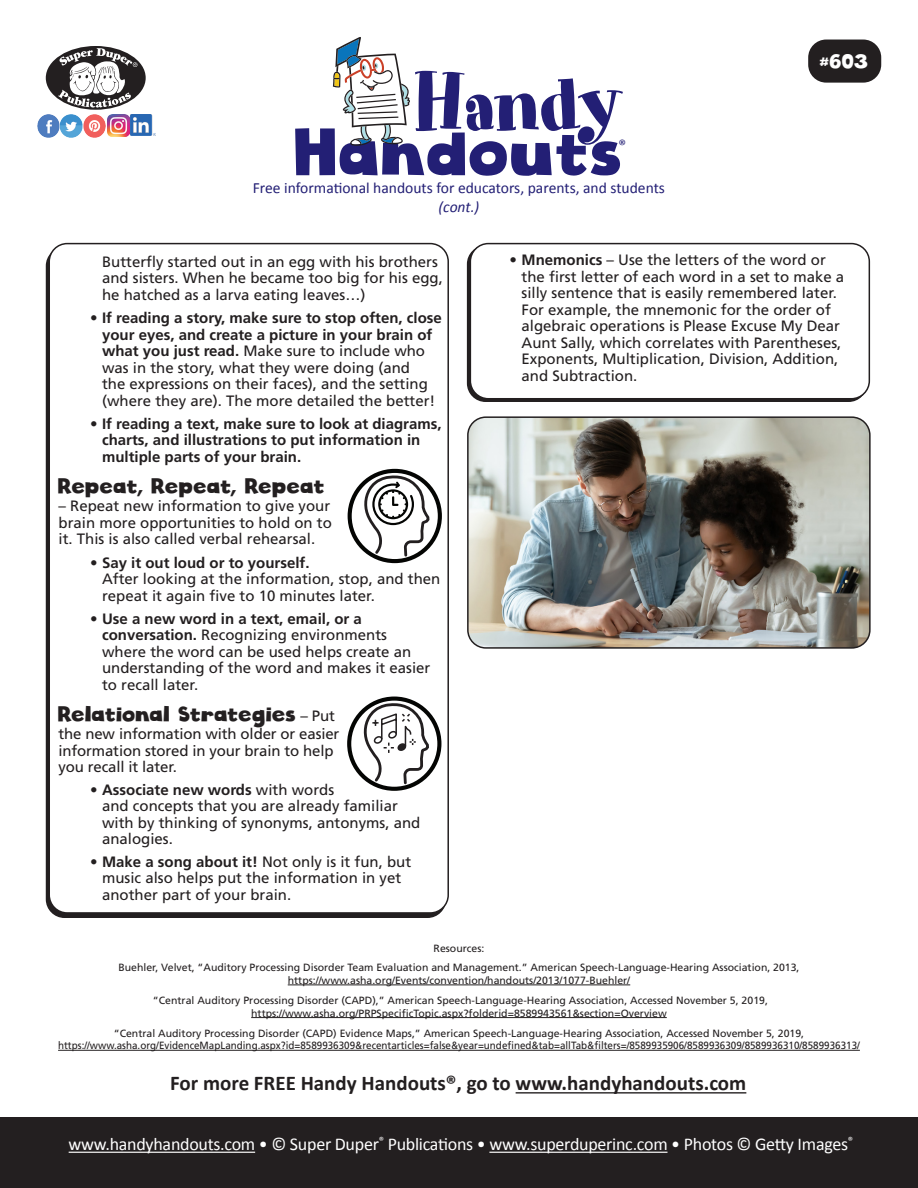
<style>
.page{position:relative;width:918px;height:1188px;background:#fff}
.page>*{position:absolute;margin:0;border:0;box-sizing:border-box;transform-origin:0 0}
.t1{font:79.2px "Art Department JNL";letter-spacing:-.03em;color:#231f75}
.t2{font:64.8px "Cloudy Witha Chanceof Love";color:#231f75}
.HH_TEXT{font:700 21px "Calibri";color:#231f20}
.HH_TEXT-2{font:21px "Cloudy Witha Chanceof Love";letter-spacing:-.01em;color:#231f20}
.t3{font:19.5px "Cloudy Witha Chanceof Love";color:#fff}
.t4{font:18px "Calibri";letter-spacing:-.015em;color:#fff}
.t5{font:15.6px "Calibri";color:#231f75}
.t6{font:italic 15.6px "Calibri";color:#231f75}
.t7{font:15.15px "Calibri";color:#231f75}
.HH_TEXT-3{font:15px/16.5px "Frutiger";color:#231f20}
.HH_TEXT-4{font:700 15px/16.5px "Frutiger";color:#231f20}
.HH_Title{font:10.5px/12.6px "Frutiger";color:#231f20;text-align:center}
.s1{font-weight:700}
.s2{font-family:"Frutiger";font-size:15px}
</style>
<div class="page">
<img style="left:470px;top:419px;width:398px;height:227px">
<div style="left:467px;top:416px;width:404px;height:233px;border:2px solid #231f20;border-radius:18px"></div>
<div style="left:467px;top:245px;width:400px;height:157px;border:2px solid #231f20;border-radius:18px"></div>
<div style="left:49px;top:243px;width:400px;height:671px;border:2px solid #231f20;border-radius:18px"></div>
<div style="left:470px;top:244px;width:399px;height:155px;background:#fff;border-radius:18px"></div>
<div style="left:470px;top:243px;width:400px;height:156px;border:2px solid #231f20;border-radius:18px"></div>
<div style="left:808px;top:40px;width:73px;height:43px;background:#231f20;border-radius:18px"></div>
<div style="left:46px;top:46px;width:100px;height:64px;background:#231f20;border-radius:50%"></div>
<svg style="left:58px;top:48px;width:80px;height:60px"></svg>
<img style="left:37px;top:115px;width:92px;height:22px">
<img style="left:131px;top:115px;width:24px;height:21px">
<hr style="left:516px;top:1092px;width:230px;height:2px;background:#231f20">
<div style="left:0;top:1118px;width:918px;height:70px;background:#231f20"></div>
<hr style="left:69px;top:1152px;width:186px;height:1px;background:#fff">
<hr style="left:489px;top:1152px;width:179px;height:1px;background:#fff">
<svg style="left:333px;top:37px;width:77px;height:109px"></svg>
<hr style="left:288px;top:985px;width:342px;height:1px;background:#231f20">
<hr style="left:251px;top:1017px;width:416px;height:1px;background:#231f20">
<hr style="left:58px;top:1050px;width:802px;height:1px;background:#231f20">
<div style="left:348px;top:469px;width:94px;height:94px;border:4px solid #040503;border-radius:50%"></div>
<div style="left:347px;top:697px;width:94px;height:94px;border:4px solid #040503;border-radius:50%"></div>
<svg style="left:360px;top:472px;width:73px;height:547px"></svg>
<p class="t1" style="left:412px;top:56px;width:213px">Handy</p>
<p class="t5" style="left:253px;top:177px;width:414px">Free informational handouts for educators, parents, and students</p>
<p class="t6" style="left:439px;top:196px;width:42px">(cont.)</p>
<p class="t2" style="left:296px;top:112px;width:331px">Handouts</p>
<p class="t7" style="left:618px;top:135px;width:9px">®</p>
<p class="t3" style="left:821px;top:49px;width:50px">#603</p>
<p class="HH_TEXT-3" style="left:102px;top:253px;width:342px">Butterfly started out in an egg with his brothers and sisters. When he became too big for his egg, he hatched as a larva eating leaves…)</p>
<p class="HH_TEXT-3" style="left:102px;top:310px;width:341px;text-indent:-12px"><span class="s1">• If reading a story, make sure to stop often, close your eyes, and create a picture in your brain of what you just read.</span> Make sure to include who was in the story, what they were doing (and<br>the expressions on their faces), and the setting (where they are). The more detailed the better!</p>
<p class="HH_TEXT-4" style="left:102px;top:415px;width:341px;text-indent:-12px">• If reading a text, make sure to look at diagrams, charts, and illustrations to put information in multiple parts of your brain.</p>
<p class="HH_TEXT-2" style="left:59px;top:473px;width:269px">Repeat, Repeat, Repeat</p>
<p class="HH_TEXT-3" style="left:59px;top:498px;width:275px;text-align:justify">– Repeat new information to give your brain more opportunities to hold on to it. This is also called verbal rehearsal.</p>
<p class="HH_TEXT-3" style="left:102px;top:554px;width:340px;text-indent:-12px"><span class="s1">• Say it out loud or to yourself.<br></span>After looking at the information, stop, and then repeat it again five to 10 minutes later.</p>
<p class="HH_TEXT-3" style="left:102px;top:610px;width:330px;text-indent:-12px"><span class="s1">• Use a new word in a text, email, or a conversation.</span> Recognizing environments where the word can be used helps create an understanding of the word and makes it easier to recall later.</p>
<p class="HH_TEXT-2" style="left:59px;top:701px;width:278px">Relational Strategies <span class="s2">– Put</span></p>
<p class="HH_TEXT-3" style="left:59px;top:726px;width:282px">the new information with older or easier information stored in your brain to help you recall it later.</p>
<p class="HH_TEXT-3" style="left:102px;top:781px;width:320px;text-indent:-12px"><span class="s1">• Associate new words</span> with words<br>and concepts that you are already familiar with by thinking of synonyms, antonyms, and analogies.</p>
<p class="HH_TEXT-3" style="left:102px;top:853px;width:311px;text-indent:-12px"><span class="s1">• Make a song about it!</span> Not only is it fun, but music also helps put the information in yet another part of your brain.</p>
<p class="HH_TEXT-3" style="left:522px;top:252px;width:324px;text-indent:-12px"><span class="s1">• Mnemonics</span> – Use the letters of the word or the first letter of each word in a set to make a silly sentence that is easily remembered later.<br>For example, the mnemonic for the order of algebraic operations is Please Excuse My Dear Aunt Sally, which correlates with Parentheses, Exponents, Multiplication, Division, Addition, and Subtraction.</p>
<p class="HH_Title" style="left:434px;top:942px;width:52px">Resources:</p>
<p class="HH_Title" style="left:118px;top:961px;width:683px">Buehler, Velvet, “Auditory Processing Disorder Team Evaluation and Management.” American Speech-Language-Hearing Association, 2013, https://www.asha.org/Events/convention/handouts/2013/1077-Buehler/</p>
<p class="HH_Title" style="left:153px;top:994px;width:616px">“Central Auditory Processing Disorder (CAPD),” American Speech-Language-Hearing Association, Accessed November 5, 2019, https://www.asha.org/PRPSpecificTopic.aspx?folderid=8589943561&amp;section=Overview</p>
<p class="HH_Title" style="left:58px;top:1027px;width:803px">“Central Auditory Processing Disorder (CAPD) Evidence Maps,” American Speech-Language-Hearing Association, Accessed November 5, 2019, https://www.asha.org/EvidenceMapLanding.aspx?id=8589936309&amp;recentarticles=false&amp;year=undefined&amp;tab=allTab&amp;filters=/8589935906/8589936309/8589936310/8589936313/</p>
<p class="HH_TEXT" style="left:170px;top:1069px;width:578px">For more FREE Handy Handouts®, go to www.handyhandouts.com</p>
<p class="t4" style="left:69px;top:1132px;width:786px">www.handyhandouts.com • © Super Duper<sup>®</sup> Publications • www.superduperinc.com • Photos © Getty Images<sup>®</sup></p>
</div>
